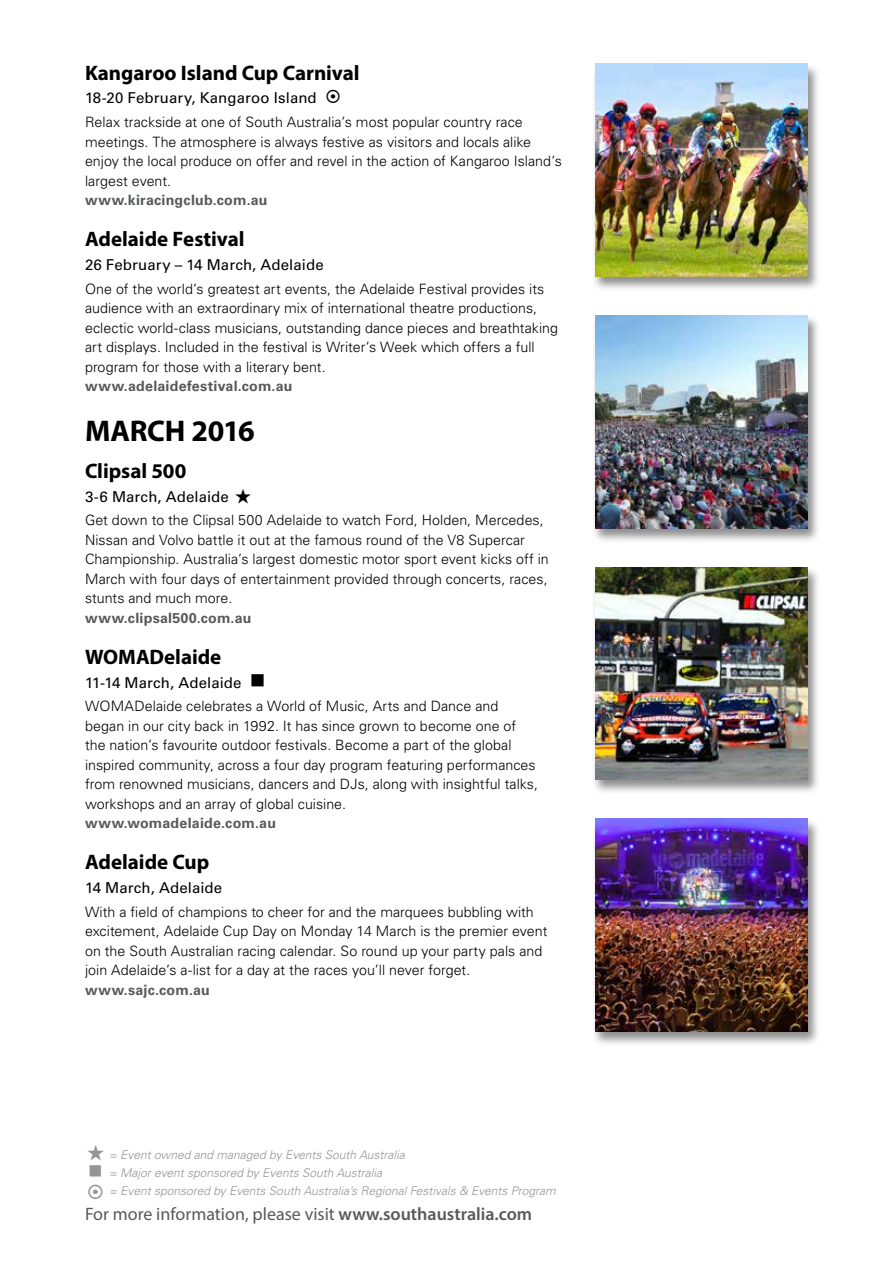
<style>
.page{position:relative;width:893px;height:1263px;background:#fff}
.page>*{position:absolute;margin:0;border:0;box-sizing:border-box;transform-origin:0 0}
.t1{font:700 30px "Myriad Pro";letter-spacing:-.01em;color:#000}
.t2{font:700 21px "Myriad Pro";letter-spacing:-.005em;color:#000}
.t3{font:18px "Myriad Pro";color:#58595b}
.t4{font:15px "Univers";letter-spacing:.005em;color:#000}
.t5{font:300 14.25px/19.5px "Univers";color:#000}
.t6{font:700 14.25px "Univers";letter-spacing:.015em;color:#58595b}
.t7{font:italic 300 12px/18px "Univers";color:#939598}
.s1{font-weight:600}
</style>
<div class="page">
<div style="left:591px;top:314px;width:229px;height:229px;background:#000;opacity:.45"></div>
<img style="left:595px;top:315px;width:213px;height:213px">
<div style="left:591px;top:566px;width:229px;height:229px;background:#000;opacity:.45"></div>
<img style="left:595px;top:567px;width:213px;height:213px">
<div style="left:591px;top:818px;width:229px;height:229px;background:#000;opacity:.45"></div>
<img style="left:595px;top:819px;width:213px;height:212px">
<div style="left:591px;top:63px;width:229px;height:229px;background:#000;opacity:.45"></div>
<img style="left:595px;top:64px;width:213px;height:212px">
<h2 class="t2" style="left:85px;top:59px;width:276px">Kangaroo Island Cup Carnival</h2>
<p class="t4" style="left:85px;top:89px;width:233px">18-20 February, Kangaroo Island</p>
<p class="t5" style="left:85px;top:112px;width:478px">Relax trackside at one of South Australia’s most popular country race meetings. The atmosphere is always festive as visitors and locals alike enjoy the local produce on offer and revel in the action of Kangaroo Island’s largest event.</p>
<p class="t6" style="left:85px;top:192px;width:184px">www.kiracingclub.com.au</p>
<h2 class="t2" style="left:85px;top:225px;width:161px">Adelaide Festival</h2>
<p class="t4" style="left:85px;top:256px;width:240px">26 February – 14 March, Adelaide</p>
<p class="t5" style="left:85px;top:279px;width:475px">One of the world’s greatest art events, the Adelaide Festival provides its audience with an extraordinary mix of international theatre productions, eclectic world-class musicians, outstanding dance pieces and breathtaking art displays. Included in the festival is Writer’s Week which offers a full program for those with a literary bent.</p>
<p class="t6" style="left:85px;top:378px;width:209px">www.adelaidefestival.com.au</p>
<h1 class="t1" style="left:85px;top:411px;width:171px">MARCH 2016</h1>
<h2 class="t2" style="left:85px;top:457px;width:103px">Clipsal 500</h2>
<p class="t4" style="left:85px;top:487px;width:145px">3-6 March, Adelaide</p>
<p class="t5" style="left:85px;top:511px;width:465px">Get down to the Clipsal 500 Adelaide to watch Ford, Holden, Mercedes, Nissan and Volvo battle it out at the famous round of the V8 Supercar Championship. Australia’s largest domestic motor sport event kicks off in March with four days of entertainment provided through concerts, races, stunts and much more.</p>
<p class="t6" style="left:85px;top:609px;width:168px">www.clipsal500.com.au</p>
<h2 class="t2" style="left:85px;top:643px;width:138px">WOMADelaide</h2>
<p class="t4" style="left:85px;top:673px;width:182px">11-14 March, Adelaide ■</p>
<p class="t5" style="left:85px;top:697px;width:455px">WOMADelaide celebrates a World of Music, Arts and Dance and began in our city back in 1992. It has since grown to become one of the nation’s favourite outdoor festivals. Become a part of the global inspired community, across a four day program featuring performances from renowned musicians, dancers and DJs, along with insightful talks, workshops and an array of global cuisine.</p>
<p class="t6" style="left:85px;top:815px;width:193px">www.womadelaide.com.au</p>
<h2 class="t2" style="left:85px;top:849px;width:126px">Adelaide Cup</h2>
<p class="t4" style="left:85px;top:879px;width:139px">14 March, Adelaide</p>
<p class="t5" style="left:85px;top:902px;width:464px">With a field of champions to cheer for and the marquees bubbling with excitement, Adelaide Cup Day on Monday 14 March is the premier event on the South Australian racing calendar. So round up your party pals and join Adelaide’s a-list for a day at the races you’ll never forget.</p>
<p class="t6" style="left:85px;top:981px;width:126px">www.sajc.com.au</p>
<p class="t7" style="left:109px;top:1145px;width:297px">= Event owned and managed by Events South Australia</p>
<p class="t7" style="left:109px;top:1163px;width:448px;text-indent:-21px">■ = Major event sponsored by Events South Australia<br>= Event sponsored by Events South Australia’s Regional Festivals &amp; Events Program</p>
<p class="t3" style="left:85px;top:1203px;width:449px">For more information, please visit <span class="s1">www.southaustralia.com</span></p>
</div>
